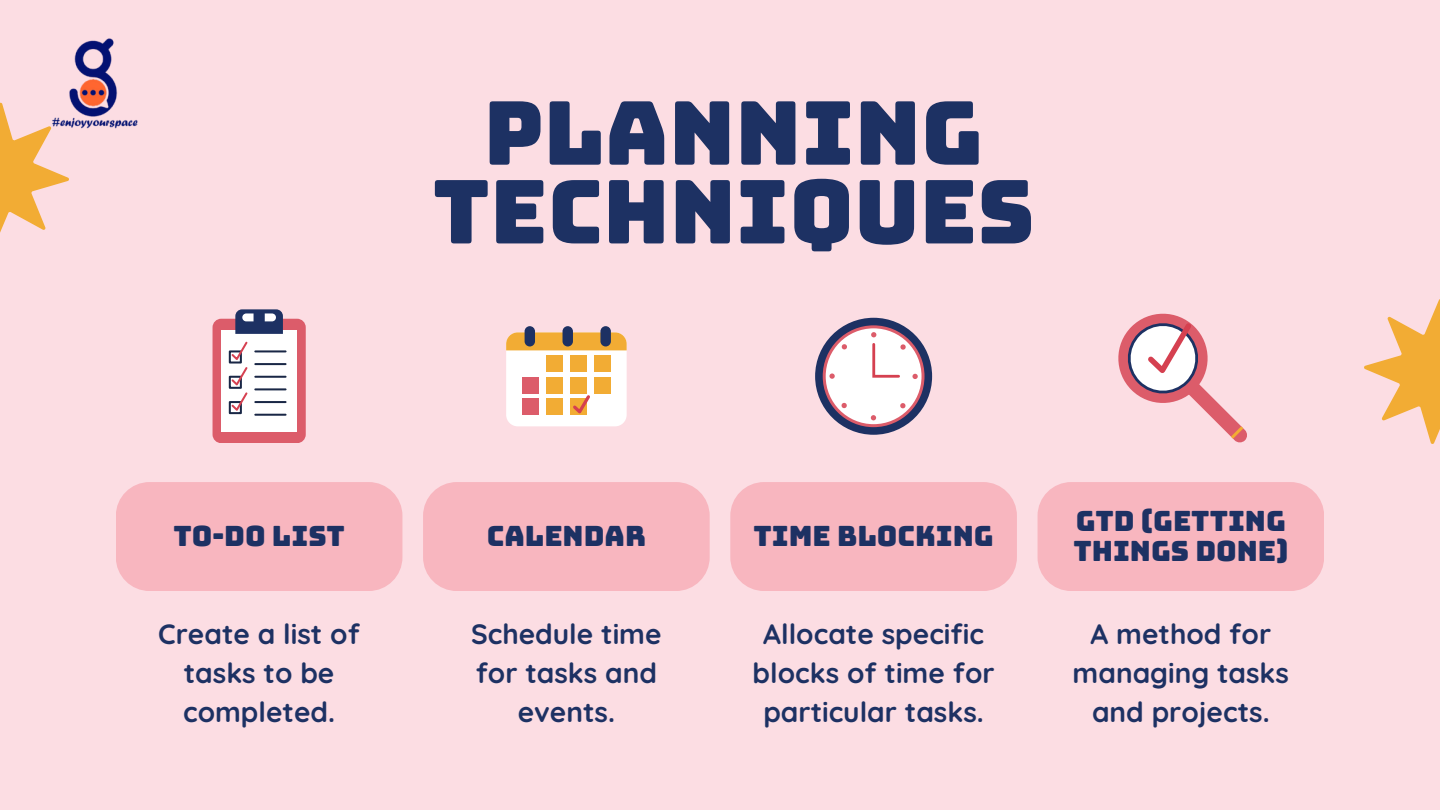
<style>
.page{position:relative;width:1440px;height:810px;background:#fcdde3}
.page>*{position:absolute;margin:0;border:0;box-sizing:border-box;transform-origin:0 0}
.t1{font:88px/78.8px "Bungee";color:#1d3163;text-align:center}
.t2{font:700 28px/39px "Quicksand";color:#1d3163;text-align:center}
.t3{font:28px/30.8px "Bungee";color:#1d3163}
</style>
<div class="page">
<div style="left:116px;top:482px;width:286px;height:109px;background:#f8b6bf;border-radius:34px"></div>
<div style="left:213px;top:319px;width:92px;height:124px;background:#dc5c6a;border-radius:9px"></div>
<div style="left:221px;top:330px;width:76px;height:101px;background:#fff"></div>
<svg style="left:235px;top:309px;width:48px;height:25px"></svg>
<hr style="left:255px;top:350px;width:31px;height:2px;background:#192746">
<hr style="left:255px;top:363px;width:31px;height:2px;background:#192746">
<hr style="left:255px;top:376px;width:31px;height:2px;background:#192746">
<hr style="left:255px;top:388px;width:31px;height:2px;background:#192746">
<hr style="left:255px;top:401px;width:31px;height:2px;background:#192746">
<hr style="left:255px;top:414px;width:31px;height:2px;background:#192746">
<div style="left:229px;top:350px;width:13px;height:14px;border:2px solid #192746"></div>
<div style="left:229px;top:376px;width:13px;height:13px;border:2px solid #192746"></div>
<div style="left:229px;top:401px;width:13px;height:13px;border:2px solid #192746"></div>
<svg style="left:230px;top:341px;width:18px;height:72px"></svg>
<div style="left:423px;top:482px;width:287px;height:109px;background:#f8b6bf;border-radius:34px"></div>
<div style="left:506px;top:332px;width:121px;height:94px;background:#fff;border-radius:12px"></div>
<svg style="left:506px;top:332px;width:121px;height:18px;background:#efad3f"></svg>
<div style="left:546px;top:356px;width:16px;height:16px;background:#f2ac34"></div>
<div style="left:570px;top:356px;width:17px;height:16px;background:#f2ac34"></div>
<div style="left:595px;top:356px;width:16px;height:16px;background:#f2ac34"></div>
<div style="left:522px;top:377px;width:16px;height:16px;background:#dc5c6a"></div>
<div style="left:546px;top:377px;width:16px;height:16px;background:#f2ac34"></div>
<div style="left:570px;top:377px;width:17px;height:16px;background:#f2ac34"></div>
<div style="left:595px;top:377px;width:16px;height:16px;background:#f2ac34"></div>
<div style="left:522px;top:398px;width:16px;height:17px;background:#dc5c6a"></div>
<div style="left:546px;top:398px;width:16px;height:17px;background:#f2ac34"></div>
<div style="left:525px;top:326px;width:10px;height:20px;background:#1d3163;border-radius:5px"></div>
<div style="left:563px;top:326px;width:10px;height:20px;background:#1d3163;border-radius:5px"></div>
<div style="left:600px;top:326px;width:11px;height:20px;background:#1d3163;border-radius:5px"></div>
<svg style="left:570px;top:393px;width:20px;height:22px"></svg>
<div style="left:730px;top:482px;width:287px;height:109px;background:#f8b6bf;border-radius:34px"></div>
<div style="left:815px;top:318px;width:117px;height:117px;background:#1d3163;border-radius:50%"></div>
<svg style="left:823px;top:325px;width:102px;height:102px"></svg>
<div style="left:826px;top:328px;width:96px;height:96px;background:#fff;border-radius:50%"></div>
<svg style="left:912px;top:374px;width:6px;height:5px"></svg>
<svg style="left:900px;top:403px;width:6px;height:6px"></svg>
<svg style="left:871px;top:415px;width:5px;height:5px"></svg>
<svg style="left:841px;top:403px;width:6px;height:5px"></svg>
<svg style="left:829px;top:373px;width:6px;height:6px"></svg>
<svg style="left:841px;top:344px;width:6px;height:6px"></svg>
<svg style="left:871px;top:332px;width:35px;height:46px"></svg>
<div style="left:1038px;top:482px;width:286px;height:109px;background:#f8b6bf;border-radius:34px"></div>
<svg style="left:1118px;top:313px;width:129px;height:130px"></svg>
<svg style="left:0;top:102px;width:69px;height:131px"></svg>
<svg style="left:1364px;top:299px;width:76px;height:145px"></svg>
<img style="left:44px;top:32px;width:103px;height:100px;border-radius:24px">
<p class="t1" style="left:432px;top:94px;width:604px">PLANNING<br>TECHNIQUES</p>
<p class="t3" style="left:173px;top:520px;width:173px">TO-DO LIST</p>
<h1 class="t2" style="left:158px;top:614px;width:203px">Create a list of tasks to be completed.</h1>
<p class="t3" style="left:487px;top:520px;width:160px">CALENDAR</p>
<p class="t2" style="left:471px;top:614px;width:192px">Schedule time for tasks and events.</p>
<p class="t3" style="left:753px;top:520px;width:242px">TIME BLOCKING</p>
<p class="t2" style="left:753px;top:614px;width:244px">Allocate specific blocks of time for particular tasks.</p>
<p class="t3" style="left:1073px;top:505px;width:216px">GTD (GETTING<br>THINGS DONE)</p>
<p class="t2" style="left:1073px;top:614px;width:218px">A method for managing tasks and projects.</p>
</div>
